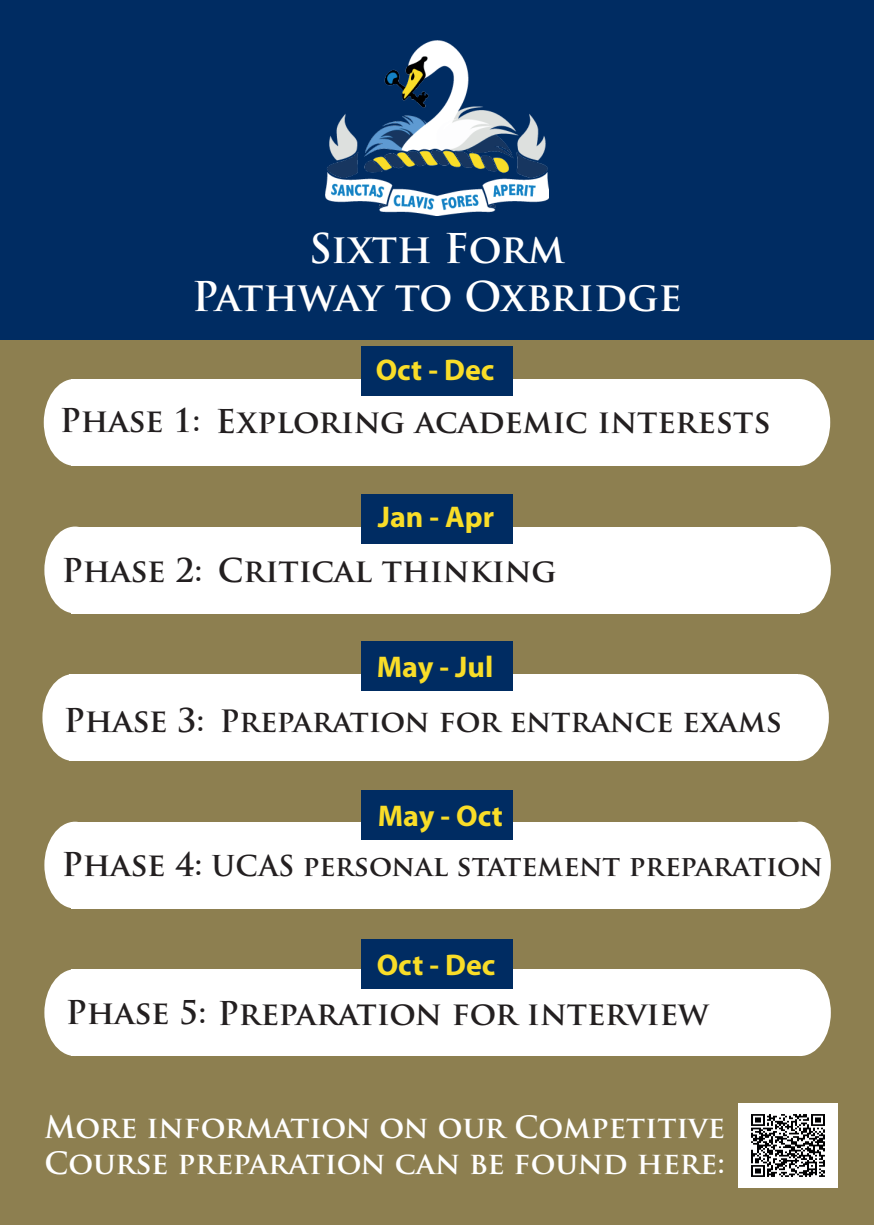
<style>
.page{position:relative;width:874px;height:1225px;background:#fff}
.page>*{position:absolute;margin:0;border:0;box-sizing:border-box;transform-origin:0 0}
.t1{font:700 40px/47.8px "Trajan Pro";color:#fff;text-align:center}
.t2{font:700 32px "Trajan Pro";color:#231f20}
.t3{font:700 30px/36px "Trajan Pro";color:#fff}
.t4{font:700 30px "Myriad Pro";color:#f9dd28}
.t5{font:700 30px "Trajan Pro";color:#231f20}
.t6{font:700 28px "Trajan Pro";color:#231f20}
</style>
<div class="page">
<div style="left:0;top:328px;width:873px;height:897px;background:#8d7f50"></div>
<img style="left:738px;top:1103px;width:99px;height:84px">
<div style="left:70px;top:674px;width:727px;height:87px;background:#fff"></div>
<div style="left:42px;top:674px;width:62px;height:87px;background:#fff;border-radius:50%"></div>
<div style="left:767px;top:674px;width:61px;height:87px;background:#fff;border-radius:50%"></div>
<div style="left:72px;top:821px;width:727px;height:87px;background:#fff"></div>
<div style="left:44px;top:821px;width:62px;height:87px;background:#fff;border-radius:50%"></div>
<div style="left:769px;top:821px;width:61px;height:87px;background:#fff;border-radius:50%"></div>
<div style="left:72px;top:969px;width:727px;height:87px;background:#fff"></div>
<div style="left:44px;top:969px;width:62px;height:87px;background:#fff;border-radius:50%"></div>
<div style="left:769px;top:969px;width:61px;height:87px;background:#fff;border-radius:50%"></div>
<div style="left:72px;top:526px;width:727px;height:87px;background:#fff"></div>
<div style="left:44px;top:526px;width:62px;height:87px;background:#fff;border-radius:50%"></div>
<div style="left:769px;top:526px;width:61px;height:87px;background:#fff;border-radius:50%"></div>
<div style="left:71px;top:379px;width:728px;height:87px;background:#fff"></div>
<div style="left:44px;top:379px;width:61px;height:87px;background:#fff;border-radius:50%"></div>
<div style="left:768px;top:379px;width:61px;height:87px;background:#fff;border-radius:50%"></div>
<div style="left:361px;top:346px;width:151px;height:50px;background:#002c62"></div>
<div style="left:361px;top:494px;width:151px;height:49px;background:#002c62"></div>
<div style="left:361px;top:641px;width:151px;height:50px;background:#002c62"></div>
<div style="left:361px;top:790px;width:151px;height:50px;background:#002c62"></div>
<div style="left:361px;top:939px;width:151px;height:50px;background:#002c62"></div>
<div style="left:0;top:0;width:873px;height:339px;background:#002c62"></div>
<img style="left:325px;top:41px;width:223px;height:175px">
<p class="t1" style="left:192px;top:225px;width:491px">Sixth Form<br>Pathway to Oxbridge</p>
<p class="t2" style="left:60px;top:401px;width:142px">Phase 1:</p>
<p class="t4" style="left:375px;top:350px;width:120px">Oct - Dec</p>
<p class="t2" style="left:216px;top:401px;width:556px">Exploring academic interests</p>
<p class="t2" style="left:62px;top:550px;width:142px">Phase 2:</p>
<p class="t4" style="left:377px;top:497px;width:118px">Jan - Apr</p>
<p class="t2" style="left:218px;top:550px;width:340px">Critical thinking</p>
<p class="t2" style="left:64px;top:700px;width:142px">Phase 3:</p>
<p class="t4" style="left:376px;top:647px;width:118px">May - Jul</p>
<p class="t5" style="left:220px;top:702px;width:563px">Preparation for entrance exams</p>
<p class="t2" style="left:62px;top:844px;width:142px">Phase 4:</p>
<p class="t4" style="left:377px;top:796px;width:126px">May - Oct</p>
<p class="t6" style="left:211px;top:848px;width:612px">UCAS personal statement preparation</p>
<p class="t4" style="left:376px;top:945px;width:120px">Oct - Dec</p>
<p class="t2" style="left:66px;top:993px;width:644px">Phase 5: Preparation for interview</p>
<p class="t3" style="left:44px;top:1109px;width:681px">More information on our Competitive<br>Course preparation can be found here:</p>
</div>
